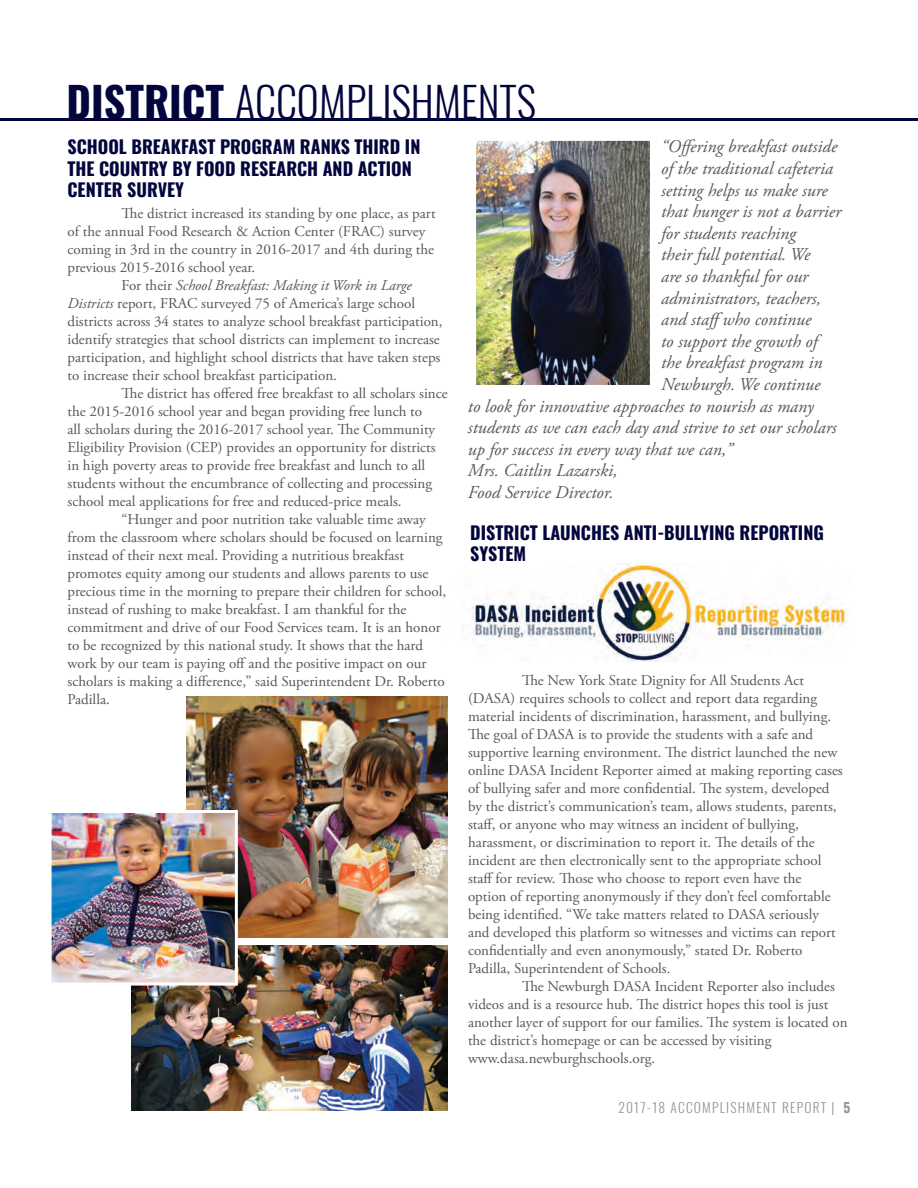
<style>
.page{position:relative;width:918px;height:1188px;background:#fff}
.page>*{position:absolute;margin:0;border:0;box-sizing:border-box;transform-origin:0 0}
.t1{font:300 42px "Oswald";color:#02063d}
.t2{font:italic 18px "Adobe Garamond Pro";color:#57585a}
.t3{font:700 18px/21.6px "Oswald";color:#02063d}
.t4{font:15px/18px "Adobe Garamond Pro";color:#57585a}
.t5{font:italic 15px "Adobe Garamond Pro";color:#57585a}
.t6{font:300 13.5px "Oswald";letter-spacing:.09em;color:#939598}
.s1{font-weight:700}
.s2{font-style:normal}
.s3{font-style:italic}
</style>
<div class="page">
<hr style="left:0;top:118px;width:918px;height:3px;background:#02063d">
<img style="left:131px;top:945px;width:317px;height:165px">
<img style="left:186px;top:697px;width:262px;height:241px">
<img style="left:53px;top:814px;width:181px;height:168px">
<div style="left:49px;top:810px;width:189px;height:176px;border:3px solid #fff"></div>
<img style="left:471px;top:564px;width:380px;height:97px">
<img style="left:477px;top:141px;width:172px;height:243px">
<div style="left:472px;top:136px;width:182px;height:253px;border:4px solid #fff"></div>
<h1 class="t1" style="left:67px;top:69px;width:471px"><span class="s1">DISTRICT</span> ACCOMPLISHMENTS</h1>
<p class="t3" style="left:68px;top:135px;width:354px">SCHOOL BREAKFAST PROGRAM RANKS THIRD IN<br>THE COUNTRY BY FOOD RESEARCH AND ACTION<br>CENTER SURVEY</p>
<p class="t4" style="left:122px;top:206px;width:316px">The district increased its standing by one place, as part</p>
<p class="t4" style="left:68px;top:224px;width:360px">of the annual Food Research &amp; Action Center (FRAC) survey</p>
<p class="t4" style="left:68px;top:242px;width:368px">coming in 3rd in the country in 2016-2017 and 4th during the</p>
<p class="t4" style="left:68px;top:260px;width:189px">previous 2015-2016 school year.</p>
<p class="t5" style="left:122px;top:279px;width:292px"><span class="s2">For their</span> School Breakfast: Making it Work in Large</p>
<p class="t4" style="left:68px;top:296px;width:349px"><span class="s3">Districts</span> report, FRAC surveyed 75 of America’s large school</p>
<p class="t4" style="left:68px;top:314px;width:377px">districts across 34 states to analyze school breakfast participation,</p>
<p class="t4" style="left:68px;top:332px;width:374px">identify strategies that school districts can implement to increase</p>
<p class="t4" style="left:68px;top:350px;width:374px">participation, and highlight school districts that have taken steps</p>
<p class="t4" style="left:68px;top:368px;width:271px">to increase their school breakfast participation.</p>
<p class="t4" style="left:122px;top:386px;width:328px">The district has offered free breakfast to all scholars since</p>
<p class="t4" style="left:68px;top:404px;width:356px">the 2015-2016 school year and began providing free lunch to</p>
<p class="t4" style="left:68px;top:422px;width:369px">all scholars during the 2016-2017 school year. The Community</p>
<p class="t4" style="left:68px;top:440px;width:370px">Eligibility Provision (CEP) provides an opportunity for districts</p>
<p class="t4" style="left:68px;top:458px;width:359px">in high poverty areas to provide free breakfast and lunch to all</p>
<p class="t4" style="left:68px;top:476px;width:366px">students without the encumbrance of collecting and processing</p>
<p class="t4" style="left:68px;top:494px;width:336px">school meal applications for free and reduced-price meals.</p>
<p class="t4" style="left:122px;top:512px;width:306px">“Hunger and poor nutrition take valuable time away</p>
<p class="t4" style="left:68px;top:530px;width:377px">from the classroom where scholars should be focused on learning</p>
<p class="t4" style="left:68px;top:548px;width:338px">instead of their next meal. Providing a nutritious breakfast</p>
<p class="t4" style="left:68px;top:566px;width:362px">promotes equity among our students and allows parents to use</p>
<p class="t4" style="left:68px;top:584px;width:380px">precious time in the morning to prepare their children for school,</p>
<p class="t4" style="left:68px;top:602px;width:340px">instead of rushing to make breakfast. I am thankful for the</p>
<p class="t4" style="left:68px;top:620px;width:375px">commitment and drive of our Food Services team. It is an honor</p>
<p class="t4" style="left:68px;top:638px;width:357px">to be recognized by this national study. It shows that the hard</p>
<p class="t4" style="left:68px;top:656px;width:360px">work by our team is paying off and the positive impact on our</p>
<p class="t4" style="left:68px;top:674px;width:379px">scholars is making a difference,” said Superintendent Dr. Roberto</p>
<p class="t4" style="left:68px;top:692px;width:44px">Padilla.</p>
<p class="t2" style="left:661px;top:140px;width:178px">“Offering breakfast outside</p>
<p class="t2" style="left:661px;top:161px;width:173px">of the traditional cafeteria</p>
<p class="t2" style="left:661px;top:183px;width:168px">setting helps us make sure</p>
<p class="t2" style="left:661px;top:204px;width:182px">that hunger is not a barrier</p>
<p class="t2" style="left:661px;top:226px;width:137px">for students reaching</p>
<p class="t2" style="left:661px;top:248px;width:151px">their full potential. We</p>
<p class="t2" style="left:661px;top:269px;width:149px">are so thankful for our</p>
<p class="t2" style="left:661px;top:291px;width:161px">administrators, teachers,</p>
<p class="t2" style="left:661px;top:312px;width:152px">and staffwho continue</p>
<p class="t2" style="left:661px;top:334px;width:158px">to support the growth of</p>
<p class="t2" style="left:661px;top:356px;width:163px">the breakfast program in</p>
<p class="t2" style="left:661px;top:377px;width:161px">Newburgh. We continue</p>
<p class="t2" style="left:468px;top:399px;width:347px">to look for innovative approaches to nourish as many</p>
<p class="t2" style="left:468px;top:420px;width:370px">students as we can each day and strive to set our scholars</p>
<p class="t2" style="left:468px;top:442px;width:266px">up for success in every way that we can,”</p>
<p class="t2" style="left:468px;top:464px;width:151px">Mrs. Caitlin Lazarski,</p>
<p class="t2" style="left:468px;top:485px;width:147px">Food Service Director.</p>
<p class="t3" style="left:470px;top:521px;width:355px">DISTRICT LAUNCHES ANTI-BULLYING REPORTING<br>SYSTEM</p>
<p class="t4" style="left:468px;top:673px;width:376px;text-indent:54px">The New York State Dignity for All Students Act (DASA) requires schools to collect and report data regarding material incidents of discrimination, harassment, and bullying.<br>The goal of DASA is to provide the students with a safe and supportive learning environment. The district launched the new online DASA Incident Reporter aimed at making reporting cases of bullying safer and more confidential. The system, developed by the district’s communication’s team, allows students, parents, staff, or anyone who may witness an incident of bullying, harassment, or discrimination to report it. The details of the incident are then electronically sent to the appropriate school staff for review. Those who choose to report even have the option of reporting anonymously if they don’t feel comfortable being identified. “We take matters related to DASA seriously and developed this platform so witnesses and victims can report confidentially and even anonymously,” stated Dr. Roberto Padilla, Superintendent of Schools.</p>
<p class="t4" style="left:468px;top:979px;width:381px;text-indent:54px">The Newburgh DASA Incident Reporter also includes videos and is a resource hub. The district hopes this tool is just another layer of support for our families. The system is located on the district’s homepage or can be accessed by visiting www.dasa.newburghschools.org.</p>
<p class="t6" style="left:618px;top:1097px;width:234px">2017-18 ACCOMPLISHMENT REPORT | <span class="s1">5</span></p>
</div>
